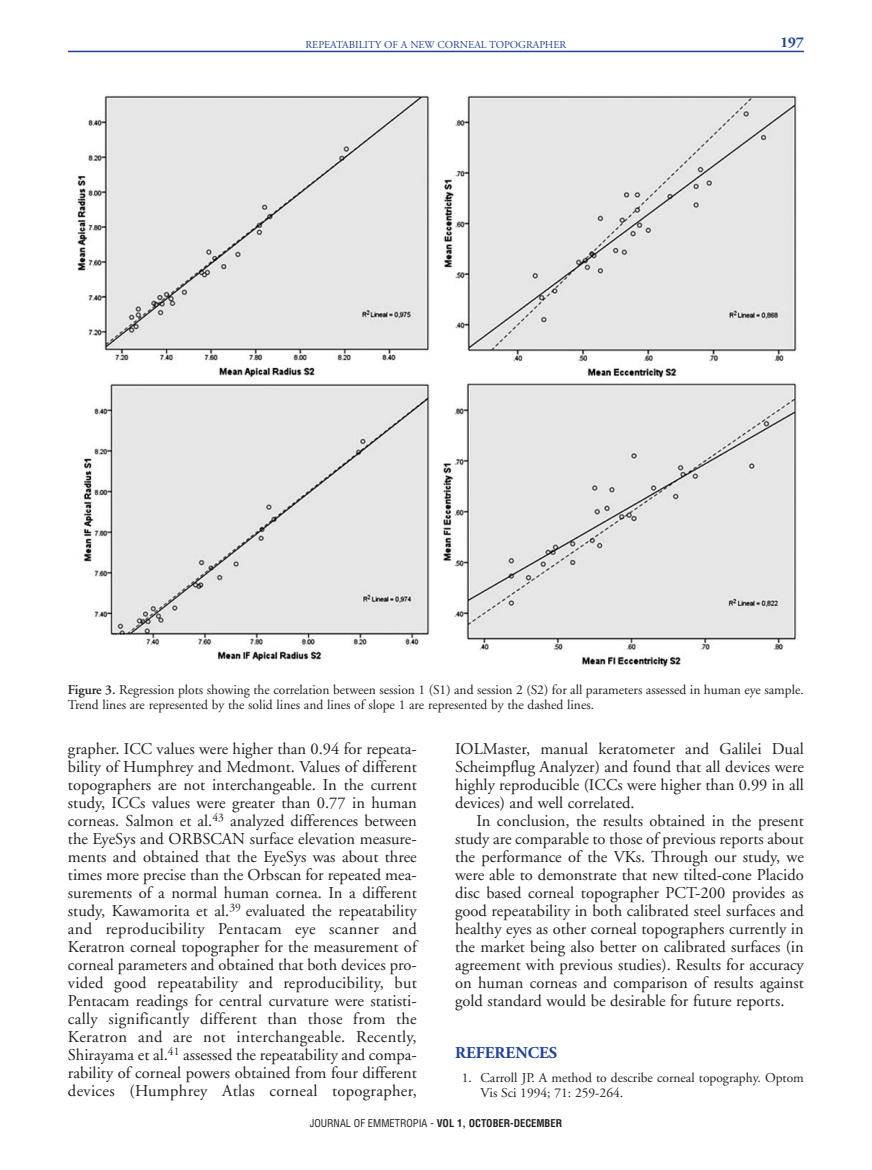
<style>
.page{position:relative;width:872px;height:1170px;background:#fff}
.page>*{position:absolute;margin:0;border:0;box-sizing:border-box;transform-origin:0 0}
.t1{font:16.5px/18px "Adobe Garamond";color:#231f20;text-align:justify}
.t2{font:700 16.5px "Adobe Garamond";color:#1f419a}
.t3{font:700 15px "Adobe Garamond";color:#1f419a}
.t4{font:13.5px/15px "Adobe Garamond";color:#231f20}
.t5{font:700 condensed 10.5px "Helvetica";color:#231f20}
.t6{font:10.5px "Adobe Garamond";color:#1f419a}
.s1{font-weight:600}
.s2{font-weight:400}
</style>
<div class="page">
<hr style="left:68px;top:51px;width:736px;height:1px;background:#1f419a">
<img style="left:76px;top:95px;width:721px;height:572px">
<p class="t6" style="left:305px;top:40px;width:262px">REPEATABILITY OF A NEW CORNEAL TOPOGRAPHER</p>
<p class="t3" style="left:780px;top:36px;width:25px">197</p>
<p class="t4" style="left:68px;top:683px;width:737px"><span class="s1">Figure 3.</span> Regression plots showing the correlation between session 1 (S1) and session 2 (S2) for all parameters assessed in human eye sample.<br>Trend lines are represented by the solid lines and lines of slope 1 are represented by the dashed lines.</p>
<p class="t1" style="left:68px;top:740px;width:350px">grapher. ICC values were higher than 0.94 for repeata&shy;bility of Humphrey and Medmont. Values of different topographers are not interchangeable. In the current study, ICCs values were greater than 0.77 in human corneas. Salmon et al.<sup>43</sup> analyzed differences between the EyeSys and ORBSCAN surface elevation measure&shy;ments and obtained that the EyeSys was about three times more precise than the Orbscan for repeated mea&shy;surements of a normal human cornea. In a different study, Kawamorita et al.<sup>39</sup> evaluated the repeatability and reproducibility Pentacam eye scanner and Keratron corneal topographer for the measurement of corneal parameters and obtained that both devices pro&shy;vided good repeatability and reproducibility, but Pentacam readings for central curvature were statisti&shy;cally significantly different than those from the Keratron and are not interchangeable. Recently, Shirayama et al.<sup>41</sup> assessed the repeatability and compa&shy;rability of corneal powers obtained from four different devices (Humphrey Atlas corneal topographer,</p>
<p class="t1" style="left:455px;top:740px;width:350px">IOLMaster, manual keratometer and Galilei Dual Scheimpflug Analyzer) and found that all devices were highly reproducible (ICCs were higher than 0.99 in all devices) and well correlated.</p>
<p class="t1" style="left:455px;top:812px;width:350px;text-indent:21px">In conclusion, the results obtained in the present study are comparable to those of previous reports about the performance of the VKs. Through our study, we were able to demonstrate that new tilted-cone Placido disc based corneal topographer PCT-200 provides as good repeatability in both calibrated steel surfaces and healthy eyes as other corneal topographers currently in the market being also better on calibrated surfaces (in agreement with previous studies). Results for accuracy on human corneas and comparison of results against gold standard would be desirable for future reports.</p>
<p class="t2" style="left:455px;top:1045px;width:104px">REFERENCES</p>
<p class="t4" style="left:480px;top:1071px;width:325px;text-indent:-19px">1. Carroll JP. A method to describe corneal topography. Optom<br>Vis Sci 1994; 71: 259-264.</p>
<p class="t5" style="left:310px;top:1119px;width:254px"><span class="s2">JOURNAL OF EMMETROPIA -</span> VOL 1, OCTOBER-DECEMBER</p>
</div>
